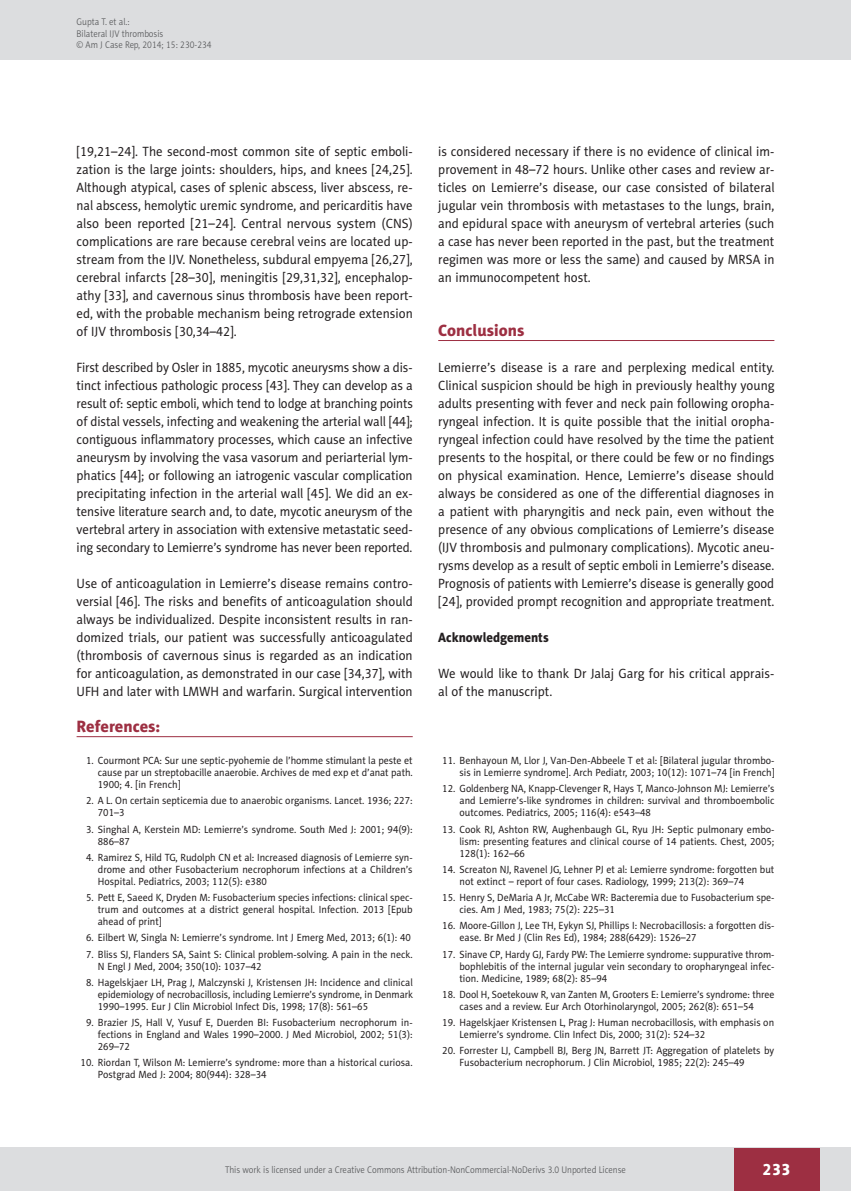
<style>
.page{position:relative;width:851px;height:1191px;background:#fff}
.page>*{position:absolute;margin:0;border:0;box-sizing:border-box;transform-origin:0 0}
.AJCR_Headline_1{font:16.5px "Naomi Sans EFN Heavy";color:#9d2f42}
.AJCR_Referencje_Tytu{font:16.5px "Naomi Sans EFN Heavy";color:#9d2f42}
.t1{font:16.5px "Naomi Sans EFN Heavy";color:#fff}
.AJCR_Body{font:13.5px/18px "Naomi Sans EFN";color:#231f20;text-align:justify;scale:.95 1}
.AJCR_Body-2{font:13.5px/18px "Naomi Sans EFN";color:#231f20;text-align:justify;scale:.96 1}
.AJCR_Body-3{font:13.5px/18px "Naomi Sans EFN";color:#231f20;text-align:justify;scale:.93 1}
.AJCR_Headline_2{font:13.5px "Naomi Sans EFN Heavy";color:#231f20;scale:.95 1}
.AJCR_Referencje_punk{font:10.5px/12px "Naomi Sans EFN";color:#231f20;scale:.95 1}
.AJCR_Referencje_punk-2{font:10.5px/12px "Naomi Sans EFN";color:#231f20;text-align:justify;scale:.94 1}
.t2{font:9.75px/11.2px "Naomi Sans EFN Light";color:#57585a;scale:.9 1}
</style>
<div class="page">
<hr style="left:438px;top:340px;width:336px;height:1px;background:#9d2f42">
<hr style="left:77px;top:736px;width:335px;height:1px;background:#9d2f42">
<div style="left:0;top:1148px;width:850px;height:43px;background:#dcdddf"></div>
<div style="left:733px;top:1148px;width:86px;height:42px;background:#9d2f42"></div>
<div style="left:0;top:0;width:850px;height:60px;background:#dcdddf"></div>
<p class="t2" style="left:77px;top:16px;width:152px">Gupta T. et al.:<br>Bilateral IJV thrombosis<br>© Am J Case Rep, 2014; 15: 230-234</p>
<p class="AJCR_Body" style="left:77px;top:142px;width:355px">[19,21–24]. The second-most common site of septic emboli&shy;zation is the large joints: shoulders, hips, and knees [24,25].<br>Although atypical, cases of splenic abscess, liver abscess, re&shy;nal abscess, hemolytic uremic syndrome, and pericarditis have also been reported [21–24]. Central nervous system (CNS) complications are rare because cerebral veins are located up&shy;stream from the IJV. Nonetheless, subdural empyema [26,27], cerebral infarcts [28–30], meningitis [29,31,32], encephalop&shy;athy [33], and cavernous sinus thrombosis have been report&shy;ed, with the probable mechanism being retrograde extension of IJV thrombosis [30,34–42].</p>
<p class="AJCR_Body-3" style="left:77px;top:358px;width:363px">First described by Osler in 1885, mycotic aneurysms show a dis&shy;tinct infectious pathologic process [43]. They can develop as a result of: septic emboli, which tend to lodge at branching points of distal vessels, infecting and weakening the arterial wall [44]; contiguous inflammatory processes, which cause an infective aneurysm by involving the vasa vasorum and periarterial lym&shy;phatics [44]; or following an iatrogenic vascular complication precipitating infection in the arterial wall [45]. We did an ex&shy;tensive literature search and, to date, mycotic aneurysm of the vertebral artery in association with extensive metastatic seed&shy;ing secondary to Lemierre’s syndrome has never been reported.</p>
<p class="AJCR_Body" style="left:77px;top:574px;width:355px">Use of anticoagulation in Lemierre’s disease remains contro&shy;versial [46]. The risks and benefits of anticoagulation should always be individualized. Despite inconsistent results in ran&shy;domized trials, our patient was successfully anticoagulated (thrombosis of cavernous sinus is regarded as an indication for anticoagulation, as demonstrated in our case [34,37], with UFH and later with LMWH and warfarin. Surgical intervention</p>
<p class="AJCR_Referencje_Tytu" style="left:77px;top:716px;width:85px">References:</p>
<p class="AJCR_Referencje_punk" style="left:98px;top:754px;width:333px;text-align:justify;text-indent:-12px">1. Courmont PCA: Sur une septic-pyohemie de l’homme stimulant la peste et cause par un streptobacille anaerobie. Archives de med exp et d’anat path.<br>1900; 4. [in French]</p>
<p class="AJCR_Referencje_punk" style="left:98px;top:795px;width:333px;text-indent:-12px">2. A L. On certain septicemia due to anaerobic organisms. Lancet. 1936; 227:<br>701–3</p>
<p class="AJCR_Referencje_punk" style="left:98px;top:823px;width:333px;text-indent:-12px">3. Singhal A, Kerstein MD: Lemierre’s syndrome. South Med J: 2001; 94(9):<br>886–87</p>
<p class="AJCR_Referencje_punk" style="left:98px;top:851px;width:333px;text-align:justify;text-indent:-12px">4. Ramirez S, Hild TG, Rudolph CN et al: Increased diagnosis of Lemierre syn&shy;drome and other Fusobacterium necrophorum infections at a Children’s Hospital. Pediatrics, 2003; 112(5): e380</p>
<p class="AJCR_Referencje_punk" style="left:98px;top:891px;width:333px;text-align:justify;text-indent:-12px">5. Pett E, Saeed K, Dryden M: Fusobacterium species infections: clinical spec&shy;trum and outcomes at a district general hospital. Infection. 2013 [Epub ahead of print]</p>
<p class="AJCR_Referencje_punk" style="left:86px;top:932px;width:343px">6. Eilbert W, Singla N: Lemierre’s syndrome. Int J Emerg Med, 2013; 6(1): 40</p>
<p class="AJCR_Referencje_punk" style="left:98px;top:948px;width:333px;text-indent:-12px">7. Bliss SJ, Flanders SA, Saint S: Clinical problem-solving. A pain in the neck.<br>N Engl J Med, 2004; 350(10): 1037–42</p>
<p class="AJCR_Referencje_punk" style="left:98px;top:976px;width:333px;text-align:justify;text-indent:-12px">8. Hagelskjaer LH, Prag J, Malczynski J, Kristensen JH: Incidence and clinical epidemiology of necrobacillosis, including Lemierre’s syndrome, in Denmark 1990–1995. Eur J Clin Microbiol Infect Dis, 1998; 17(8): 561–65</p>
<p class="AJCR_Referencje_punk" style="left:98px;top:1016px;width:333px;text-align:justify;text-indent:-12px">9. Brazier JS, Hall V, Yusuf E, Duerden BI: Fusobacterium necrophorum in&shy;fections in England and Wales 1990–2000. J Med Microbiol, 2002; 51(3):<br>269–72</p>
<p class="AJCR_Referencje_punk" style="left:98px;top:1057px;width:333px;text-indent:-17px">10. Riordan T, Wilson M: Lemierre’s syndrome: more than a historical curiosa.<br>Postgrad Med J: 2004; 80(944): 328–34</p>
<p class="AJCR_Body" style="left:438px;top:142px;width:355px">is considered necessary if there is no evidence of clinical im&shy;provement in 48–72 hours. Unlike other cases and review ar&shy;ticles on Lemierre’s disease, our case consisted of bilateral jugular vein thrombosis with metastases to the lungs, brain, and epidural space with aneurysm of vertebral arteries (such a case has never been reported in the past, but the treatment regimen was more or less the same) and caused by MRSA in an immunocompetent host.</p>
<p class="AJCR_Headline_1" style="left:438px;top:320px;width:88px">Conclusions</p>
<p class="AJCR_Body-2" style="left:438px;top:358px;width:352px">Lemierre’s disease is a rare and perplexing medical entity.<br>Clinical suspicion should be high in previously healthy young adults presenting with fever and neck pain following oropha&shy;ryngeal infection. It is quite possible that the initial oropha&shy;ryngeal infection could have resolved by the time the patient presents to the hospital, or there could be few or no findings on physical examination. Hence, Lemierre’s disease should always be considered as one of the differential diagnoses in a patient with pharyngitis and neck pain, even without the presence of any obvious complications of Lemierre’s disease (IJV thrombosis and pulmonary complications). Mycotic aneu&shy;rysms develop as a result of septic emboli in Lemierre’s disease.<br>Prognosis of patients with Lemierre’s disease is generally good [24], provided prompt recognition and appropriate treatment.</p>
<p class="AJCR_Headline_2" style="left:438px;top:629px;width:118px">Acknowledgements</p>
<p class="AJCR_Body" style="left:438px;top:664px;width:355px">We would like to thank Dr Jalaj Garg for his critical apprais&shy;al of the manuscript.</p>
<p class="AJCR_Referencje_punk" style="left:442px;top:754px;width:351px;text-align:right">11. Benhayoun M, Llor J, Van-Den-Abbeele T et al: [Bilateral jugular thrombo&shy;sis in Lemierre syndrome]. Arch Pediatr, 2003; 10(12): 1071–74 [in French]</p>
<p class="AJCR_Referencje_punk" style="left:459px;top:783px;width:333px;text-align:justify;text-indent:-17px">12. Goldenberg NA, Knapp-Clevenger R, Hays T, Manco-Johnson MJ: Lemierre’s and Lemierre’s-like syndromes in children: survival and thromboembolic outcomes. Pediatrics, 2005; 116(4): e543–48</p>
<p class="AJCR_Referencje_punk" style="left:459px;top:823px;width:333px;text-align:justify;text-indent:-17px">13. Cook RJ, Ashton RW, Aughenbaugh GL, Ryu JH: Septic pulmonary embo&shy;lism: presenting features and clinical course of 14 patients. Chest, 2005; 128(1): 162–66</p>
<p class="AJCR_Referencje_punk" style="left:459px;top:863px;width:333px;text-indent:-17px">14. Screaton NJ, Ravenel JG, Lehner PJ et al: Lemierre syndrome: forgotten but not extinct – report of four cases. Radiology, 1999; 213(2): 369–74</p>
<p class="AJCR_Referencje_punk" style="left:459px;top:891px;width:333px;text-indent:-17px">15. Henry S, DeMaria A Jr, McCabe WR: Bacteremia due to Fusobacterium spe&shy;cies. Am J Med, 1983; 75(2): 225–31</p>
<p class="AJCR_Referencje_punk" style="left:459px;top:920px;width:333px;text-indent:-17px">16. Moore-Gillon J, Lee TH, Eykyn SJ, Phillips I: Necrobacillosis: a forgotten dis&shy;ease. Br Med J (Clin Res Ed), 1984; 288(6429): 1526–27</p>
<p class="AJCR_Referencje_punk-2" style="left:459px;top:948px;width:336px;text-indent:-17px">17. Sinave CP, Hardy GJ, Fardy PW: The Lemierre syndrome: suppurative throm&shy;bophlebitis of the internal jugular vein secondary to oropharyngeal infec&shy;tion. Medicine, 1989; 68(2): 85–94</p>
<p class="AJCR_Referencje_punk-2" style="left:442px;top:988px;width:355px;text-align:center">18. Dool H, Soetekouw R, van Zanten M, Grooters E: Lemierre’s syndrome: three cases and a review. Eur Arch Otorhinolaryngol, 2005; 262(8): 651–54</p>
<p class="AJCR_Referencje_punk" style="left:459px;top:1016px;width:332px;text-indent:-17px">19. Hagelskjaer Kristensen L, Prag J: Human necrobacillosis, with emphasis on<br>Lemierre’s syndrome. Clin Infect Dis, 2000; 31(2): 524–32</p>
<p class="AJCR_Referencje_punk" style="left:459px;top:1045px;width:333px;text-indent:-17px">20. Forrester LJ, Campbell BJ, Berg JN, Barrett JT: Aggregation of platelets by<br>Fusobacterium necrophorum. J Clin Microbiol, 1985; 22(2): 245–49</p>
<p class="t2" style="left:225px;top:1164px;width:447px">This work is licensed under a Creative Commons Attribution-NonCommercial-NoDerivs 3.0 Unported License</p>
<h1 class="t1" style="left:762px;top:1159px;width:30px">233</h1>
</div>
